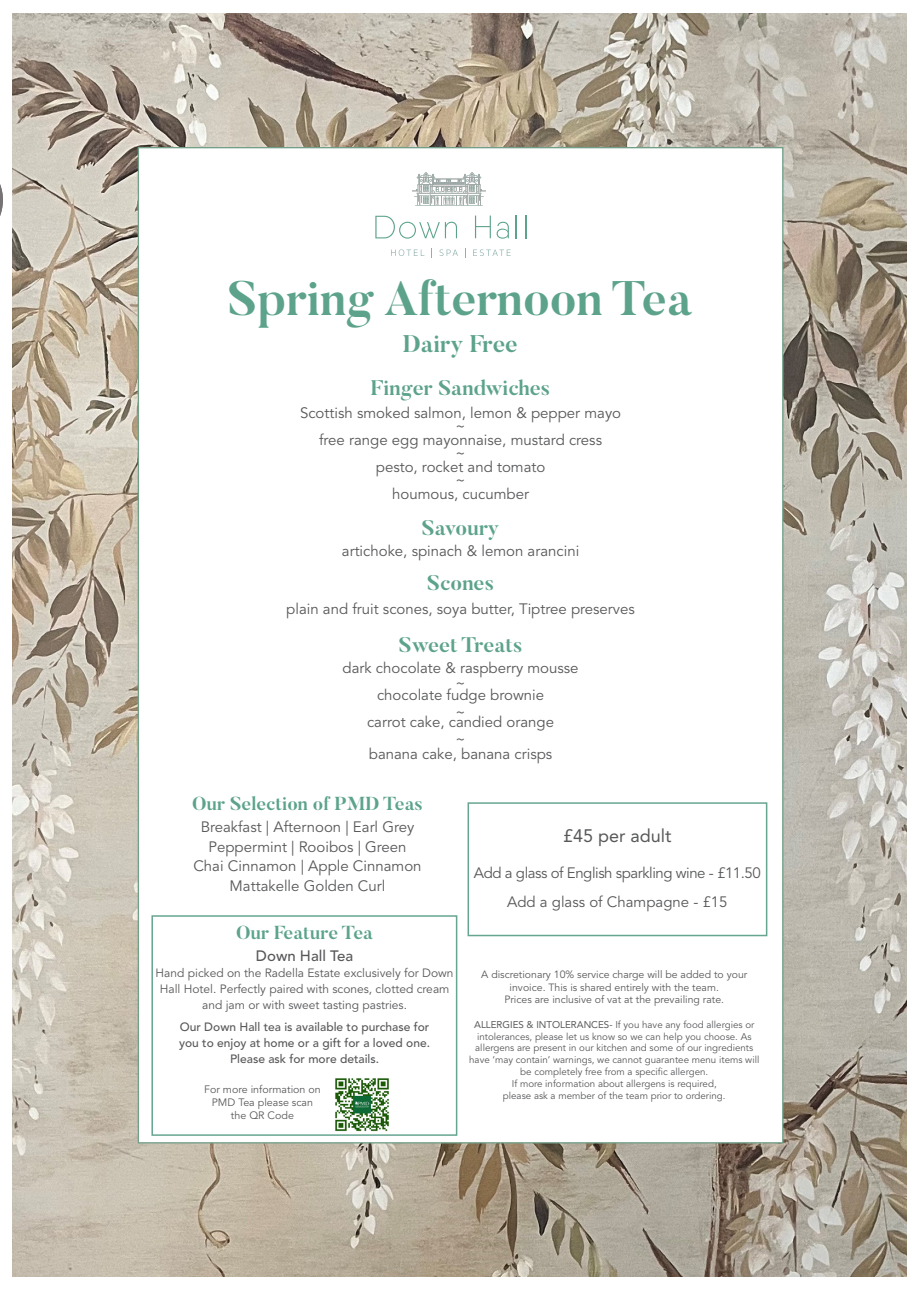
<style>
.page{position:relative;width:919px;height:1289px;background:#fff}
.page>*{position:absolute;margin:0;border:0;box-sizing:border-box;transform-origin:0 0}
.t1{font:700 48.15px "Butler";color:#5da38c}
.t2{font:700 24px "Butler";color:#5da38c}
.t3{font:700 21px "Butler";color:#5da38c}
.t4{font:700 18.75px "Butler";color:#5da38c}
.t5{font:18px "Avenir LT Std";color:#57585a}
.t6{font:15px "Avenir LT Std";color:#57585a}
.t7{font:15px "Avenir";color:#57585a}
.t8{font:15px "Avenir LT Std";letter-spacing:-.03em;color:#57585a}
.t9{font:500 15px "Avenir";color:#57585a}
.t10{font:12px/16px "Avenir";color:#57585a;text-align:center}
.t11{font:500 12px "Avenir";color:#57585a}
.t12{font:10.65px/12.9px "Avenir LT Std";color:#5a5a5d;text-align:center}
.t13{font:10.5px/12.6px "Avenir LT Std";color:#5a5a5d;text-align:center}
.t14{font:9.75px/11.7px "Avenir LT Std";color:#57585a;text-align:center}
.s1{font-style:inherit}
</style>
<div class="page">
<img style="left:13px;top:14px;width:893px;height:1262px">
<svg style="left:0;top:184px;width:3px;height:32px"></svg>
<div style="left:138px;top:147px;width:645px;height:996px;background:#fff;border:1px solid #729f88"></div>
<img style="left:335px;top:1078px;width:54px;height:54px">
<div style="left:151px;top:915px;width:306px;height:220px;border:2px solid #66a590"></div>
<div style="left:467px;top:802px;width:300px;height:134px;border:2px solid #66a590"></div>
<svg style="left:375px;top:216px;width:82px;height:23px"></svg>
<svg style="left:475px;top:215px;width:34px;height:24px"></svg>
<svg style="left:515px;top:215px;width:1px;height:23px"></svg>
<svg style="left:525px;top:215px;width:1px;height:23px"></svg>
<svg style="left:391px;top:248px;width:119px;height:9px"></svg>
<img style="left:412px;top:172px;width:74px;height:33px">
<p class="t1" style="left:228px;top:268px;width:466px">Spring Afternoon Tea</p>
<p class="t2" style="left:402px;top:328px;width:117px">Dairy Free</p>
<p class="t3" style="left:371px;top:374px;width:181px">Finger Sandwiches</p>
<p class="t6" style="left:300px;top:404px;width:322px">Scottish smoked salmon, lemon &amp; pepper mayo</p>
<p class="t6" style="left:455px;top:417px;width:11px">~</p>
<p class="t6" style="left:319px;top:431px;width:284px">free range egg mayonnaise, mustard cress</p>
<p class="t6" style="left:455px;top:444px;width:11px">~</p>
<p class="t6" style="left:376px;top:458px;width:171px">pesto, rocket and tomato</p>
<p class="t6" style="left:455px;top:471px;width:11px">~</p>
<p class="t6" style="left:392px;top:485px;width:138px">houmous, cucumber</p>
<p class="t3" style="left:422px;top:514px;width:79px">Savoury</p>
<p class="t6" style="left:342px;top:542px;width:239px">artichoke, spinach &amp; lemon arancini</p>
<p class="t3" style="left:427px;top:569px;width:68px">Scones</p>
<p class="t7" style="left:286px;top:598px;width:350px">plain and fruit scones, soya butter, Tiptree preserves</p>
<p class="t3" style="left:399px;top:631px;width:125px">Sweet Treats</p>
<p class="t7" style="left:342px;top:656px;width:237px">dark chocolate &amp; raspberry mousse</p>
<p class="t6" style="left:455px;top:674px;width:11px">~</p>
<p class="t7" style="left:377px;top:683px;width:168px">chocolate fudge brownie</p>
<p class="t6" style="left:455px;top:702px;width:11px">~</p>
<p class="t7" style="left:367px;top:710px;width:188px">carrot cake, candied orange</p>
<p class="t6" style="left:455px;top:729px;width:11px">~</p>
<p class="t7" style="left:369px;top:742px;width:185px">banana cake, banana crisps</p>
<p class="t4" style="left:192px;top:791px;width:232px">Our Selection of PMD Teas</p>
<p class="t6" style="left:201px;top:818px;width:215px">Breakfast | Afternoon | Earl Grey</p>
<p class="t6" style="left:208px;top:837px;width:200px">Peppermint | Rooibos | Green</p>
<p class="t6" style="left:193px;top:857px;width:230px">Chai Cinnamon | Apple Cinnamon</p>
<p class="t6" style="left:229px;top:876px;width:157px">Mattakelle Golden Curl</p>
<p class="t4" style="left:236px;top:920px;width:139px">Our Feature Tea</p>
<p class="t9" style="left:256px;top:944px;width:99px">Down Hall Tea</p>
<p class="t10" style="left:156px;top:964px;width:299px">Hand picked on the Radella Estate exclusively for Down<br>Hall Hotel. Perfectly paired with scones, clotted cream and jam or with sweet tasting pastries.</p>
<p class="t11" style="left:180px;top:1017px;width:251px">Our Down Hall tea is available to purchase for</p>
<p class="t11" style="left:179px;top:1033px;width:252px">you to enjoy at home or a gift for a loved one.</p>
<p class="t11" style="left:230px;top:1049px;width:150px">Please ask for more details.</p>
<p class="t12" style="left:204px;top:1083px;width:118px">For more information on<br>PMD Tea please scan</p>
<p class="t12" style="left:231px;top:1109px;width:65px">the QR Code</p>
<p class="t5" style="left:563px;top:825px;width:110px">£45 per adult</p>
<p class="t8" style="left:474px;top:864px;width:288px">Add a glass of English sparkling wine - £11.50</p>
<p class="t6" style="left:507px;top:893px;width:222px">Add a glass of Champagne - £15</p>
<p class="t13" style="left:481px;top:968px;width:267px">A discretionary 10% service charge will be added to your invoice. This is shared entirely with the team.</p>
<p class="t13" style="left:504px;top:993px;width:221px">Prices are inclusive of vat at the prevailing rate.</p>
<p class="t14" style="left:469px;top:1019px;width:292px"><span class="s1">ALLERGIES &amp; INTOLERANCES-</span> If you have any food allergies or intolerances, please let us know so we can help you choose. As allergens are present in our kitchen and some of our ingredients have ‘may contain’ warnings, we cannot guarantee menu items will be completely free from a specific allergen.</p>
<p class="t14" style="left:512px;top:1077px;width:206px">If more information about allergens is required,</p>
<p class="t14" style="left:503px;top:1090px;width:224px">please ask a member of the team prior to ordering.</p>
</div>
